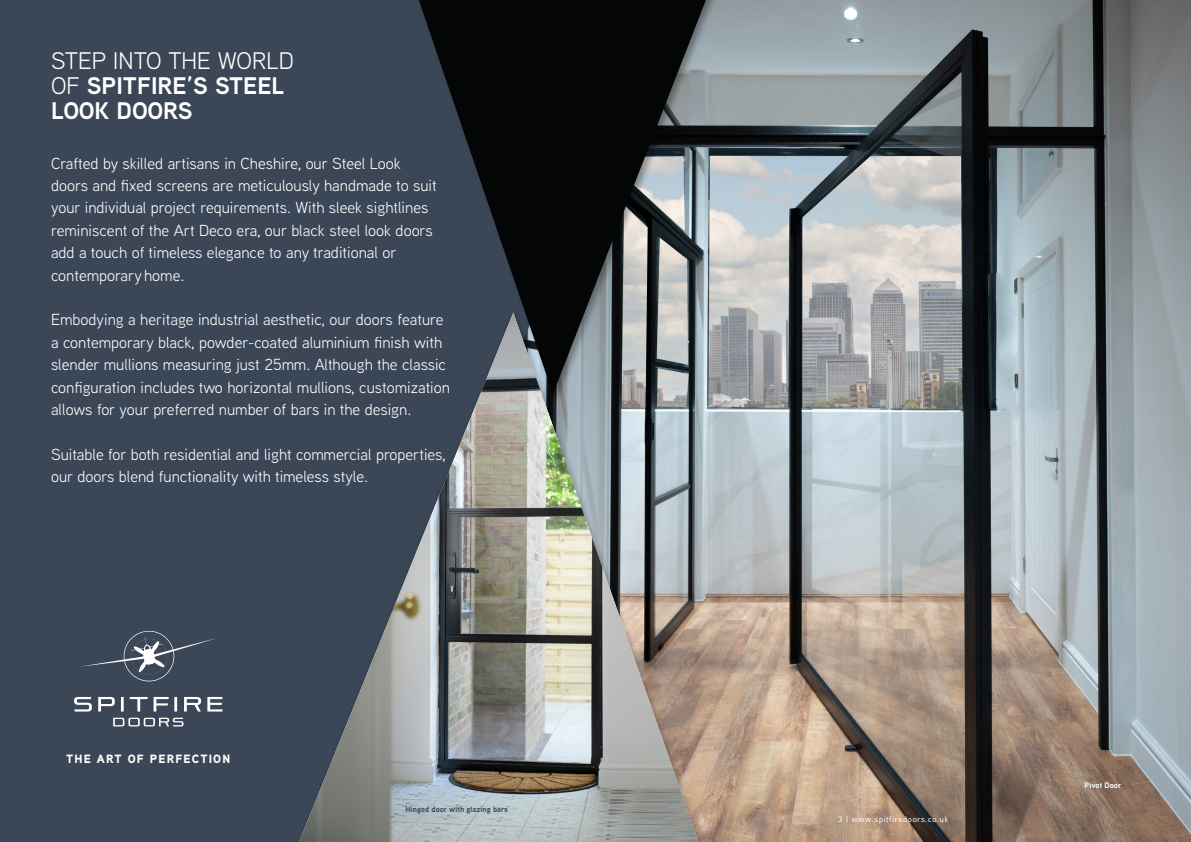
<style>
.page{position:relative;width:1191px;height:842px;background:#fff}
.page>*{position:absolute;margin:0;border:0;box-sizing:border-box;transform-origin:0 0}
.t1{font:700 24px/24.8px "Aaux Next";color:#fff}
.t2{font:16px/22.4px "Aaux Next";color:#fff}
.t3{font:900 12px "Aaux Next";letter-spacing:.1em;color:#fff}
.t4{font:300 8px "Aaux Next";letter-spacing:.1em;color:#fff}
.t5{font:700 8px "Aaux Next";color:#3d4858}
.t6{font:700 8px "Aaux Next";color:#fff}
.s1{font-weight:400}
</style>
<div class="page">
<img style="left:710px;top:0;width:481px;height:842px">
<div style="left:0;top:0;width:413px;height:842px;background:#3b4757"></div>
<svg style="left:74px;top:629px;width:148px;height:97px;background:#4f5a68"></svg>
<div style="left:413px;top:0;width:308px;height:403px;background:#000;opacity:.34"></div>
<svg style="left:419px;top:0;width:287px;height:310px;background:#272b2f"></svg>
<div style="left:289px;top:310px;width:421px;height:532px;background:#000;opacity:.34"></div>
<img style="left:299px;top:313px;width:399px;height:529px">
<h1 class="t1" style="left:51px;top:48px;width:244px"><span class="s1">STEP INTO THE WORLD<br>OF</span> SPITFIRE’S STEEL<br>LOOK DOORS</h1>
<p class="t2" style="left:51px;top:151px;width:387px">Crafted by skilled artisans in Cheshire, our Steel Look doors and fixed screens are meticulously handmade to suit your individual project requirements. With sleek sightlines reminiscent of the Art Deco era, our black steel look doors add a touch of timeless elegance to any traditional or contemporary home.</p>
<p class="t2" style="left:51px;top:308px;width:400px">Embodying a heritage industrial aesthetic, our doors feature a contemporary black, powder-coated aluminium finish with slender mullions measuring just 25mm. Although the classic configuration includes two horizontal mullions, customization allows for your preferred number of bars in the design.</p>
<p class="t2" style="left:51px;top:442px;width:396px">Suitable for both residential and light commercial properties, our doors blend functionality with timeless style.</p>
<p class="t3" style="left:66px;top:750px;width:166px">THE ART OF PERFECTION</p>
<p class="t5" style="left:405px;top:803px;width:104px">Hinged door with glazing bars</p>
<p class="t4" style="left:838px;top:814px;width:111px">3 | www.spitfiredoors.co.uk</p>
<p class="t6" style="left:1084px;top:780px;width:38px">Pivot Door</p>
</div>
